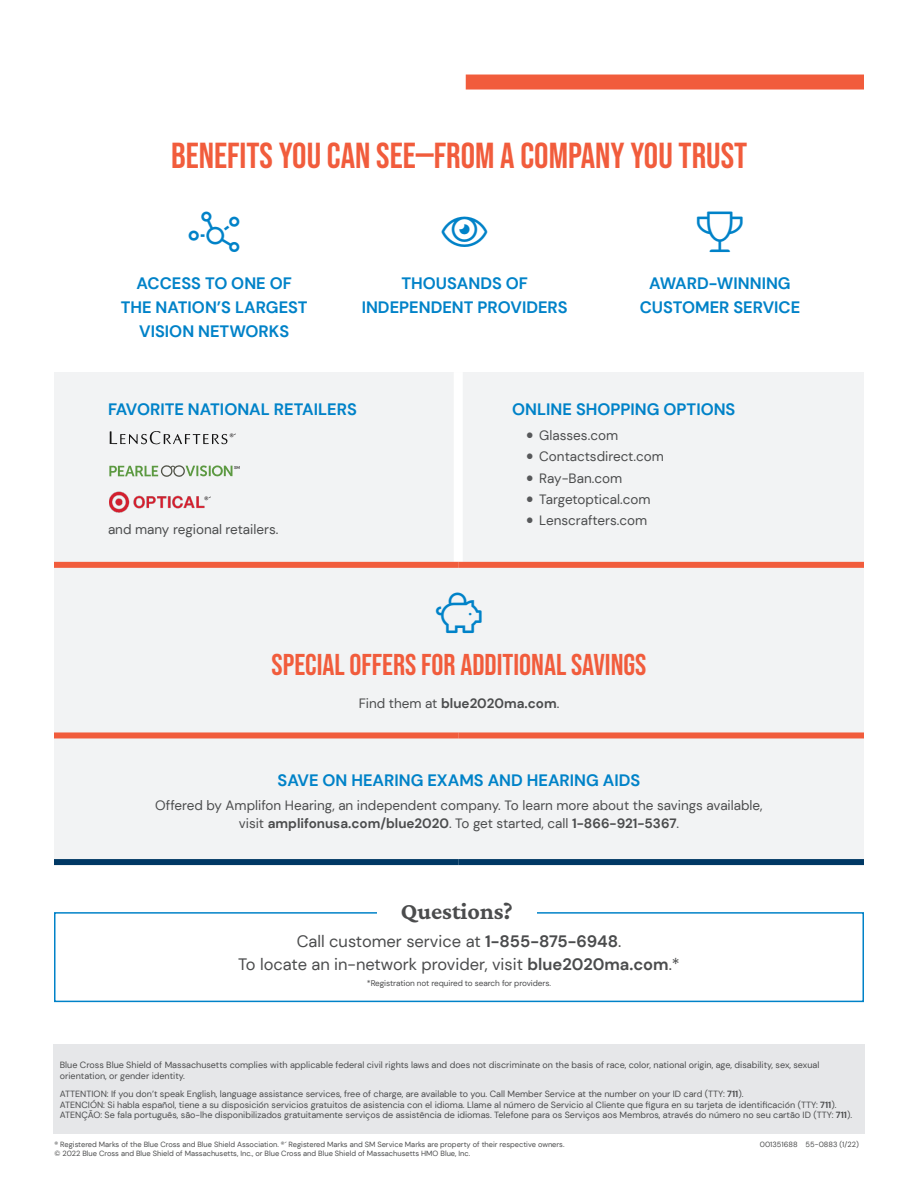
<style>
.page{position:relative;width:918px;height:1188px;background:#fff}
.page>*{position:absolute;margin:0;border:0;box-sizing:border-box;transform-origin:0 0}
.Section_Header_White{font:300 40.5px "Font Awesome 5 Pro";color:#0082c8}
.Section_Header{font:36px "Bebas Neue";color:#f15c3c}
.Section_Header_White-2{font:30px "Bebas Neue";color:#f15c3c}
.CTA_header{font:200 24px "Crimson Pro";color:#4b4c4d}
.Section_Header-2{font:700 16.5px/24px "DM Sans";color:#0082c8;text-align:center}
.CTA_copy{font:16.5px/22.5px "DM Sans";color:#4b4c4d;text-align:center}
.Section_Header_White-3{font:700 16.5px "DM Sans";color:#0082c8}
.Section_Header_White-4{font:13.5px/18px "DM Sans";color:#4b4c4d;text-align:center}
.Section_Header_White-5{font:700 13.5px "DM Sans";color:#4b4c4d}
.t1{font:9px/10.8px "DM Sans";color:#4b4c4d}
.t2{font:9px "DM Sans";color:#231f20}
.t3{font:8.25px "DM Sans";letter-spacing:-.01em;color:#4b4c4d}
.t4{font:7.5px "DM Sans";color:#4b4c4d}
.t5{font:500 4.2px "DM Sans";color:#231f20}
.s1{font-size:22.5px;color:#57585a}
.s2{font-weight:400}
.s3{font-weight:700}
</style>
<div class="page">
<div style="left:53px;top:1044px;width:812px;height:90px;background:#e6e7e9"></div>
<div style="left:466px;top:75px;width:398px;height:15px;background:#f15c3c"></div>
<svg style="left:54px;top:912px;width:810px;height:91px"></svg>
<div style="left:377px;top:897px;width:160px;height:34px;background:#fff"></div>
<div style="left:54px;top:372px;width:810px;height:487px;background:#f2f3f4"></div>
<div style="left:454px;top:372px;width:9px;height:190px;background:#fff"></div>
<div style="left:54px;top:732px;width:404px;height:6px;background:#f15c3c"></div>
<div style="left:458px;top:732px;width:406px;height:6px;background:#f15c3c"></div>
<div style="left:54px;top:859px;width:404px;height:6px;background:#003864"></div>
<div style="left:458px;top:859px;width:406px;height:6px;background:#003864"></div>
<div style="left:54px;top:562px;width:404px;height:6px;background:#f15c3c"></div>
<div style="left:458px;top:562px;width:406px;height:6px;background:#f15c3c"></div>
<svg style="left:109px;top:465px;width:123px;height:12px"></svg>
<svg style="left:110px;top:431px;width:118px;height:14px"></svg>
<img style="left:109px;top:490px;width:99px;height:24px">
<div style="left:436px;top:593px;width:46px;height:40px;background:#f2f3f4"></div>
<p class="Section_Header" style="left:171px;top:135px;width:578px">BENEFITS YOU CAN SEE—FROM A COMPANY YOU TRUST</p>
<p class="Section_Header_White" style="left:189px;top:211px;width:52px">▼■▼□</p>
<p class="Section_Header-2" style="left:121px;top:271px;width:188px">ACCESS TO ONE OF<br>THE NATION’S LARGEST<br>VISION NETWORKS</p>
<p class="Section_Header-2" style="left:362px;top:271px;width:208px">THOUSANDS OF<br>INDEPENDENT PROVIDERS</p>
<p class="Section_Header-2" style="left:640px;top:271px;width:162px">AWARD-WINNING<br>CUSTOMER SERVICE</p>
<p class="Section_Header-2" style="left:108px;top:398px;width:250px">FAVORITE NATIONAL RETAILERS</p>
<p class="t2" style="left:229px;top:431px;width:8px">®´</p>
<p class="t2" style="left:204px;top:494px;width:8px">®´</p>
<p class="t5" style="left:234px;top:464px;width:8px">SM</p>
<p class="Section_Header_White-4" style="left:108px;top:520px;width:172px">and many regional retailers.</p>
<p class="Section_Header-2" style="left:512px;top:398px;width:225px">ONLINE SHOPPING OPTIONS</p>
<p class="Section_Header_White-4" style="left:526px;top:426px;width:94px"><span class="s1">•</span> Glasses.com</p>
<p class="Section_Header_White-4" style="left:526px;top:448px;width:140px"><span class="s1">•</span> Contactsdirect.com</p>
<p class="Section_Header_White-4" style="left:526px;top:469px;width:98px"><span class="s1">•</span> Ray-Ban.com</p>
<p class="Section_Header_White-4" style="left:526px;top:490px;width:126px"><span class="s1">•</span> Targetoptical.com</p>
<p class="Section_Header_White-4" style="left:526px;top:511px;width:123px"><span class="s1">•</span> Lenscrafters.com</p>
<p class="Section_Header_White" style="left:436px;top:593px;width:47px">■</p>
<p class="Section_Header_White-2" style="left:272px;top:647px;width:376px">SPECIAL OFFERS FOR ADDITIONAL SAVINGS</p>
<p class="Section_Header_White-5" style="left:359px;top:695px;width:202px"><span class="s2">Find them at</span> blue2020ma.com<span class="s2">.</span></p>
<p class="Section_Header_White-3" style="left:278px;top:770px;width:364px">SAVE ON HEARING EXAMS AND HEARING AIDS</p>
<p class="Section_Header_White-4" style="left:155px;top:797px;width:609px">Offered by Amplifon Hearing, an independent company. To learn more about the savings available, visit <span class="s3">amplifonusa.com/blue2020</span>. To get started, call <span class="s3">1-866-921-5367</span>.</p>
<p class="CTA_header" style="left:401px;top:896px;width:113px">Questions?</p>
<p class="CTA_copy" style="left:238px;top:930px;width:443px">Call customer service at <span class="s3">1-855-875-6948</span>.<br>To locate an in-network provider, visit <span class="s3">blue2020ma.com</span>.*</p>
<p class="t3" style="left:367px;top:978px;width:186px">*Registration not required to search for providers.</p>
<p class="t1" style="left:60px;top:1060px;width:761px">Blue Cross Blue Shield of Massachusetts complies with applicable federal civil rights laws and does not discriminate on the basis of race, color, national origin, age, disability, sex, sexual orientation, or gender identity.</p>
<p class="t1" style="left:60px;top:1088px;width:685px">ATTENTION: If you don’t speak English, language assistance services, free of charge, are available to you. Call Member Service at the number on your ID card (TTY: <span class="s3">711</span>).</p>
<p class="t1" style="left:60px;top:1099px;width:778px">ATENCIÓN: Si habla español, tiene a su disposición servicios gratuitos de asistencia con el idioma. Llame al número de Servicio al Cliente que figura en su tarjeta de identificación (TTY: <span class="s3">711</span>).</p>
<p class="t1" style="left:60px;top:1110px;width:794px">ATENÇÃO: Se fala português, são-lhe disponibilizados gratuitamente serviços de assistência de idiomas. Telefone para os Serviços aos Membros, através do número no seu cartão ID (TTY: <span class="s3">711</span>).</p>
<p class="t4" style="left:55px;top:1140px;width:511px">® Registered Marks of the Blue Cross and Blue Shield Association. ®´ Registered Marks and SM Service Marks are property of their respective owners.</p>
<p class="t4" style="left:760px;top:1140px;width:100px">001351688 55-0883 (1/22)</p>
<p class="t4" style="left:55px;top:1149px;width:417px">© 2022 Blue Cross and Blue Shield of Massachusetts, Inc., or Blue Cross and Blue Shield of Massachusetts HMO Blue, Inc.</p>
</div>
